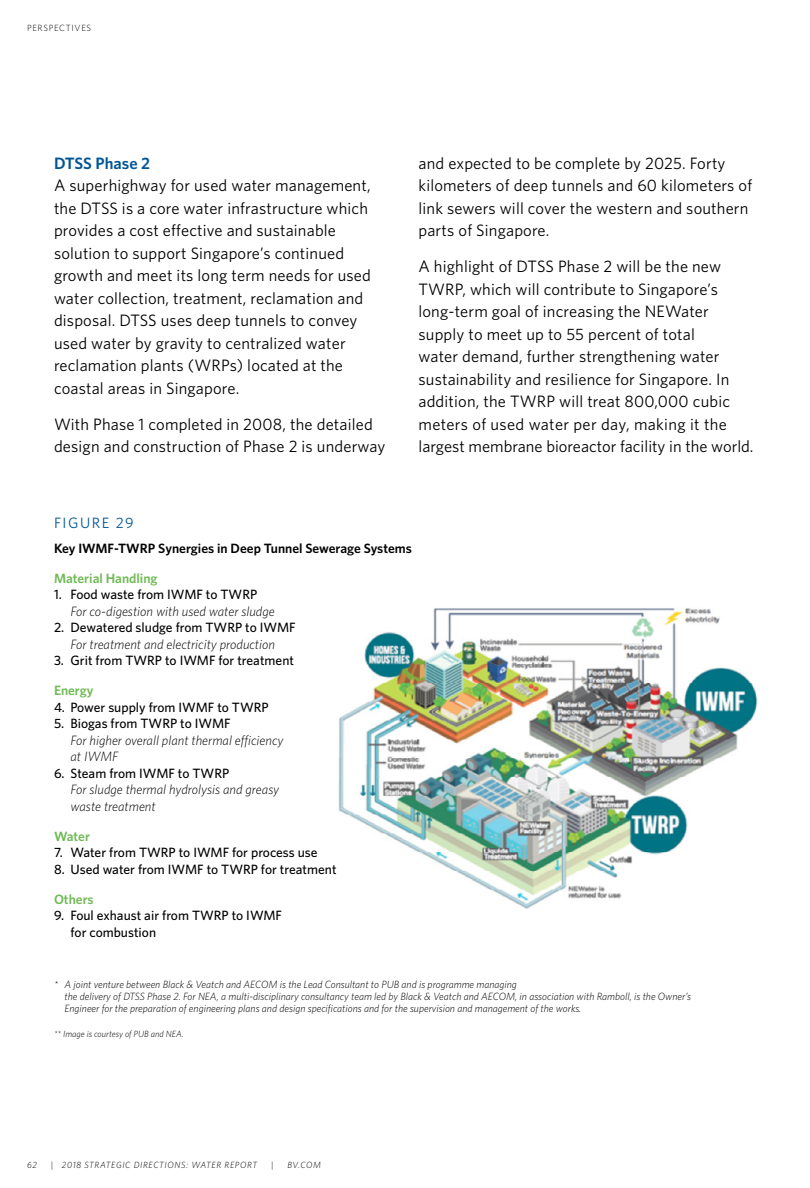
<style>
.page{position:relative;width:810px;height:1188px;background:#fff}
.page>*{position:absolute;margin:0;border:0;box-sizing:border-box;transform-origin:0 0}
.t1{font:16.5px/22.5px "Whitney";letter-spacing:.01em;color:#000}
.t2{font:600 16.5px "Whitney";color:#005596}
.t3{font:15px "Whitney";letter-spacing:.1em;color:#005596}
.t4{font:500 13.5px/16.5px "Whitney";color:#000}
.t5{font:italic 300 13.5px/16.5px "Whitney";color:#000}
.t6{font:600 13.5px "Whitney";color:#000}
.t7{font:600 13.5px "Whitney";color:#71ba56}
.t8{font:italic 300 10.5px/12px "Whitney";color:#000}
.t9{font:italic 300 9px "Whitney";letter-spacing:.06em;color:#000}
.t10{font:italic 300 9px "Whitney";color:#000}
.t11{font:300 9px "Whitney";letter-spacing:.075em;color:#000}
</style>
<div class="page">
<img style="left:338px;top:608px;width:420px;height:301px">
<p class="t11" style="left:27px;top:22px;width:66px">PERSPECTIVES</p>
<p class="t2" style="left:54px;top:152px;width:98px">DTSS Phase 2</p>
<p class="t1" style="left:54px;top:174px;width:318px">A superhighway for used water management, the DTSS is a core water infrastructure which provides a cost effective and sustainable solution to support Singapore’s continued growth and meet its long term needs for used water collection, treatment, reclamation and disposal. DTSS uses deep tunnels to convey used water by gravity to centralized water reclamation plants (WRPs) located at the coastal areas in Singapore.</p>
<p class="t1" style="left:54px;top:412px;width:333px">With Phase 1 completed in 2008, the detailed design and construction of Phase 2 is underway</p>
<p class="t1" style="left:419px;top:151px;width:335px">and expected to be complete by 2025. Forty kilometers of deep tunnels and 60 kilometers of link sewers will cover the western and southern parts of Singapore.</p>
<p class="t1" style="left:419px;top:255px;width:337px">A highlight of DTSS Phase 2 will be the new TWRP, which will contribute to Singapore’s long-term goal of increasing the NEWater supply to meet up to 55 percent of total<br>water demand, further strengthening water sustainability and resilience for Singapore. In addition, the TWRP will treat 800,000 cubic meters of used water per day, making it the largest membrane bioreactor facility in the world.</p>
<p class="t3" style="left:54px;top:513px;width:81px">FIGURE 29</p>
<p class="t6" style="left:54px;top:539px;width:359px">Key IWMF-TWRP Synergies in Deep Tunnel Sewerage Systems</p>
<p class="t7" style="left:54px;top:569px;width:105px">Material Handling</p>
<p class="t4" style="left:54px;top:586px;width:205px">1. Food waste from IWMF to TWRP</p>
<p class="t5" style="left:70px;top:603px;width:206px">For co-digestion with used water sludge</p>
<p class="t4" style="left:54px;top:619px;width:243px">2. Dewatered sludge from TWRP to IWMF</p>
<p class="t5" style="left:70px;top:636px;width:206px">For treatment and electricity production</p>
<p class="t4" style="left:54px;top:652px;width:242px">3. Grit from TWRP to IWMF for treatment</p>
<p class="t7" style="left:54px;top:682px;width:41px">Energy</p>
<p class="t4" style="left:54px;top:699px;width:216px">4. Power supply from IWMF to TWRP</p>
<p class="t4" style="left:54px;top:715px;width:178px">5. Biogas from TWRP to IWMF</p>
<p class="t5" style="left:70px;top:732px;width:215px">For higher overall plant thermal efficiency at IWMF</p>
<p class="t4" style="left:54px;top:765px;width:177px">6. Steam from IWMF to TWRP</p>
<p class="t5" style="left:70px;top:781px;width:210px">For sludge thermal hydrolysis and greasy waste treatment</p>
<p class="t7" style="left:54px;top:827px;width:38px">Water</p>
<p class="t4" style="left:54px;top:844px;width:265px">7. Water from TWRP to IWMF for process use</p>
<p class="t4" style="left:54px;top:861px;width:284px">8. Used water from IWMF to TWRP for treatment</p>
<p class="t7" style="left:54px;top:890px;width:41px">Others</p>
<p class="t4" style="left:70px;top:907px;width:213px;text-indent:-16px">9. Foul exhaust air from TWRP to IWMF for combustion</p>
<p class="t8" style="left:64px;top:978px;width:628px;text-indent:-10px">* A joint venture between Black &amp; Veatch and AECOM is the Lead Consultant to PUB and is programme managing<br>the delivery of DTSS Phase 2. For NEA, a multi-disciplinary consultancy team led by Black &amp; Veatch and AECOM, in association with Ramboll, is the Owner’s<br>Engineer for the preparation of engineering plans and design specifications and for the supervision and management of the works.</p>
<p class="t10" style="left:54px;top:1028px;width:131px">** Image is courtesy of PUB and NEA.</p>
<p class="t9" style="left:27px;top:1159px;width:11px">62</p>
<p class="t9" style="left:51px;top:1159px;width:208px">| 2018 STRATEGIC DIRECTIONS: WATER REPORT</p>
<p class="t9" style="left:271px;top:1159px;width:4px">|</p>
<p class="t9" style="left:287px;top:1159px;width:35px">BV.COM</p>
</div>
